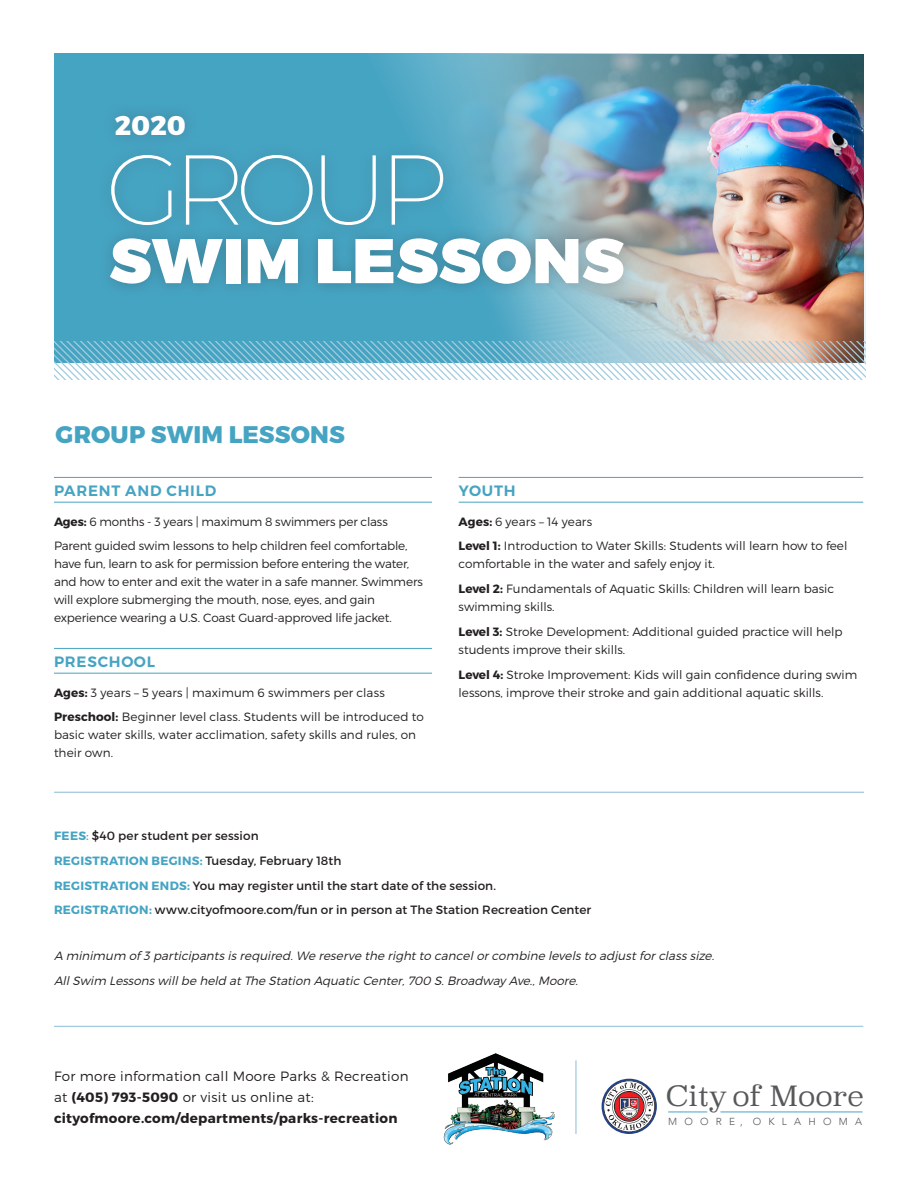
<style>
.page{position:relative;width:918px;height:1188px;background:#fff}
.page>*{position:absolute;margin:0;border:0;box-sizing:border-box;transform-origin:0 0}
.Flier_Heading{font:200 99px "Montserrat";letter-spacing:-.09em;color:#fff}
.Flier_Heading-2{font:900 63px "Montserrat";letter-spacing:.01em;color:#fff}
.t1{font:300 27.9px "Superclarendon";color:#57585a}
.Flier_Heading-3{font:800 27px "Montserrat";color:#fff}
.Body{font:800 24px "Montserrat";letter-spacing:.01em;color:#46a4c3}
.Titles{font:600 15px "Montserrat";letter-spacing:.05em;color:#46a4c3}
.t2{font:300 13.5px/21px "Montserrat";letter-spacing:.02em;color:#231f20}
.t3{font:700 13.5px "Montserrat";letter-spacing:.02em;color:#231f20}
.Body-2{font:300 12px/18px "Montserrat";color:#231f20}
.Body-3{font:12px "Montserrat";letter-spacing:.005em;color:#231f20}
.Body-4{font:italic 300 12px "Montserrat";color:#231f20}
.t4{font:300 10.2px "Avenir";letter-spacing:.71em;color:#57585a}
.s1{font-weight:700}
.s2{font-weight:700;color:#46a4c3}
.s3{color:#46a4c3}
</style>
<div class="page">
<div style="left:54px;top:53px;width:812px;height:310px;background:#46a4c3"></div>
<img style="left:395px;top:54px;width:469px;height:287px">
<div style="left:96px;top:101px;width:542px;height:198px;background:#231f20;opacity:.25"></div>
<svg style="left:54px;top:341px;width:812px;height:38px"></svg>
<hr style="left:54px;top:1026px;width:809px;height:1px;background:#a3cbde">
<hr style="left:54px;top:792px;width:810px;height:1px;background:#a3cbde">
<svg style="left:602px;top:1079px;width:55px;height:55px"></svg>
<hr style="left:668px;top:1112px;width:39px;height:1px;background:#46a4c3">
<hr style="left:720px;top:1112px;width:143px;height:1px;background:#46a4c3">
<img style="left:443px;top:1053px;width:112px;height:92px">
<hr style="left:575px;top:1060px;width:2px;height:74px;background:#a3cbde">
<hr style="left:54px;top:477px;width:378px;height:1px;background:#46a4c3">
<hr style="left:54px;top:502px;width:378px;height:1px;background:#46a4c3">
<hr style="left:54px;top:648px;width:378px;height:1px;background:#46a4c3">
<hr style="left:54px;top:673px;width:378px;height:1px;background:#46a4c3">
<hr style="left:459px;top:477px;width:404px;height:1px;background:#46a4c3">
<hr style="left:459px;top:502px;width:404px;height:1px;background:#46a4c3">
<p class="Flier_Heading-3" style="left:115px;top:108px;width:72px">2020</p>
<p class="Flier_Heading" style="left:106px;top:123px;width:345px">GROUP</p>
<p class="Flier_Heading-2" style="left:109px;top:221px;width:516px">SWIM LESSONS</p>
<p class="Body" style="left:56px;top:420px;width:291px">GROUP SWIM LESSONS</p>
<p class="Titles" style="left:54px;top:481px;width:164px">PARENT AND CHILD</p>
<p class="Body-2" style="left:54px;top:512px;width:335px"><span class="s1">Ages:</span> 6 months - 3 years | maximum 8 swimmers per class</p>
<p class="Body-2" style="left:54px;top:537px;width:370px">Parent guided swim lessons to help children feel comfortable, have fun, learn to ask for permission before entering the water, and how to enter and exit the water in a safe manner. Swimmers will explore submerging the mouth, nose, eyes, and gain experience wearing a U.S. Coast Guard-approved life jacket.</p>
<p class="Titles" style="left:54px;top:652px;width:103px">PRESCHOOL</p>
<p class="Body-2" style="left:54px;top:683px;width:332px"><span class="s1">Ages:</span> 3 years – 5 years | maximum 6 swimmers per class</p>
<p class="Body-2" style="left:54px;top:708px;width:372px"><span class="s1">Preschool:</span> Beginner level class. Students will be introduced to basic water skills, water acclimation, safety skills and rules, on their own.</p>
<p class="Titles" style="left:459px;top:481px;width:59px">YOUTH</p>
<p class="Body-2" style="left:459px;top:512px;width:135px"><span class="s1">Ages:</span> 6 years – 14 years</p>
<p class="Body-2" style="left:459px;top:537px;width:390px"><span class="s1">Level 1:</span> Introduction to Water Skills: Students will learn how to feel comfortable in the water and safely enjoy it.</p>
<p class="Body-2" style="left:459px;top:580px;width:377px"><span class="s1">Level 2:</span> Fundamentals of Aquatic Skills: Children will learn basic swimming skills.</p>
<p class="Body-2" style="left:459px;top:623px;width:386px"><span class="s1">Level 3:</span> Stroke Development: Additional guided practice will help students improve their skills.</p>
<p class="Body-2" style="left:459px;top:665px;width:400px"><span class="s1">Level 4:</span> Stroke Improvement: Kids will gain confidence during swim lessons, improve their stroke and gain additional aquatic skills.</p>
<p class="Body-3" style="left:54px;top:828px;width:206px"><span class="s2">FEES</span><span class="s3">:</span> $40 per student per session</p>
<p class="Body-3" style="left:54px;top:853px;width:289px"><span class="s2">REGISTRATION BEGINS:</span> Tuesday, February 18th</p>
<p class="Body-3" style="left:54px;top:878px;width:443px"><span class="s2">REGISTRATION ENDS:</span> You may register until the start date of the session.</p>
<p class="Body-3" style="left:54px;top:903px;width:539px"><span class="s2">REGISTRATION:</span> www.cityofmoore.com/fun or in person at The Station Recreation Center</p>
<p class="Body-4" style="left:54px;top:948px;width:665px">A minimum of 3 participantsisrequired.We reserve the rightto cancelorcombine levelsto adjustforclasssize.</p>
<p class="Body-4" style="left:54px;top:973px;width:528px">AllSwim Lessonswillbe held atThe Station Aquatic Center,700 S.Broadway Ave.,Moore.</p>
<p class="t2" style="left:54px;top:1066px;width:356px">For more information call Moore Parks &amp; Recreation at <span class="s1">(405) 793-5090</span> or visit us online at:</p>
<p class="t3" style="left:54px;top:1110px;width:345px">cityofmoore.com/departments/parks-recreation</p>
<p class="t1" style="left:666px;top:1078px;width:199px">City of Moore</p>
<p class="t4" style="left:668px;top:1116px;width:195px">MOORE, OKLAHOMA</p>
</div>
